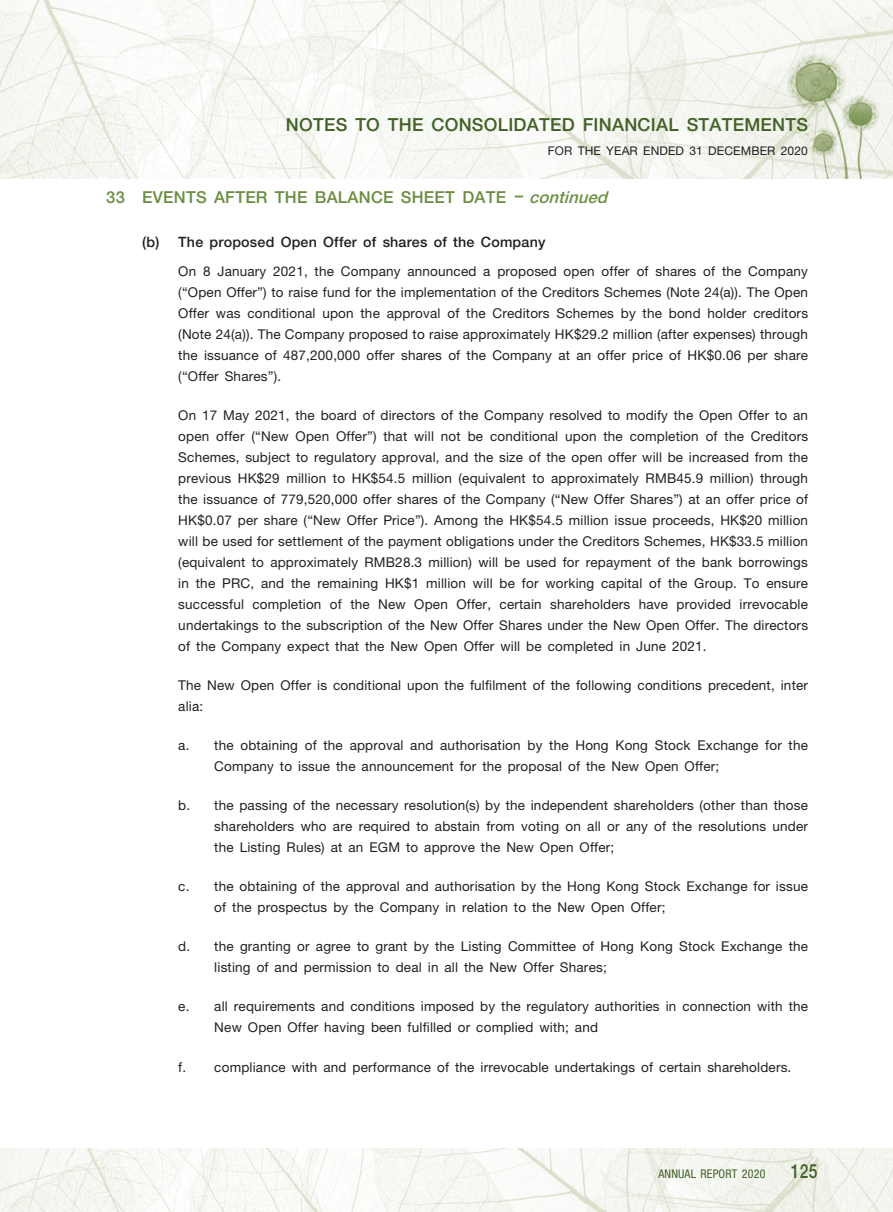
<style>
.page{position:relative;width:893px;height:1212px;background:#fff}
.page>*{position:absolute;margin:0;border:0;box-sizing:border-box;transform-origin:0 0}
.t1{font:500 19.5px "Helvetica Neue LT Std";color:#426027;scale:.8 1}
.t2{font:500 18px "Helvetica Neue LT Std";letter-spacing:.015em;color:#426027}
._03_H1{font:500 16.5px "Helvetica Neue LT Std";letter-spacing:.015em;color:#6a8e41}
._04___H2{font:500 14.25px "Helvetica Neue LT Std";letter-spacing:.015em;color:#231f20}
._13_____P4{font:13.5px/21px "Helvetica Neue LT Std";letter-spacing:.015em;color:#231f20;text-align:justify}
._09_______IN4{font:13.5px/21px "Helvetica Neue LT Std";letter-spacing:.015em;color:#231f20}
.t3{font:12px "Helvetica Neue LT Std";letter-spacing:.015em;color:#231f20}
.t4{font:condensed 12px "Helvetica Neue LT Std";letter-spacing:.01em;color:#426027}
.s1{font-style:italic}
</style>
<div class="page">
<img style="left:0;top:1148px;width:893px;height:64px">
<img style="left:0;top:0;width:893px;height:179px">
<img style="left:742px;top:7px;width:151px;height:172px">
<h2 class="t2" style="left:286px;top:114px;width:523px">NOTES TO THE CONSOLIDATED FINANCIAL STATEMENTS</h2>
<p class="t3" style="left:548px;top:144px;width:262px">FOR THE YEAR ENDED 31 DECEMBER 2020</p>
<p class="_03_H1" style="left:106px;top:187px;width:507px">33 EVENTS AFTER THE BALANCE SHEET DATE <span class="s1">– continued</span></p>
<p class="_04___H2" style="left:142px;top:233px;width:405px">(b) The proposed Open Offer of shares of the Company</p>
<p class="_13_____P4" style="left:178px;top:261px;width:631px">On 8 January 2021, the Company announced a proposed open offer of shares of the Company (“Open Offer”) to raise fund for the implementation of the Creditors Schemes (Note 24(a)). The Open Offer was conditional upon the approval of the Creditors Schemes by the bond holder creditors (Note 24(a)). The Company proposed to raise approximately HK$29.2 million (after expenses) through the issuance of 487,200,000 offer shares of the Company at an offer price of HK$0.06 per share (“Offer Shares”).</p>
<p class="_13_____P4" style="left:178px;top:405px;width:631px">On 17 May 2021, the board of directors of the Company resolved to modify the Open Offer to an open offer (“New Open Offer”) that will not be conditional upon the completion of the Creditors Schemes, subject to regulatory approval, and the size of the open offer will be increased from the previous HK$29 million to HK$54.5 million (equivalent to approximately RMB45.9 million) through the issuance of 779,520,000 offer shares of the Company (“New Offer Shares”) at an offer price of HK$0.07 per share (“New Offer Price”). Among the HK$54.5 million issue proceeds, HK$20 million will be used for settlement of the payment obligations under the Creditors Schemes, HK$33.5 million (equivalent to approximately RMB28.3 million) will be used for repayment of the bank borrowings in the PRC, and the remaining HK$1 million will be for working capital of the Group. To ensure successful completion of the New Open Offer, certain shareholders have provided irrevocable undertakings to the subscription of the New Offer Shares under the New Open Offer. The directors of the Company expect that the New Open Offer will be completed in June 2021.</p>
<p class="_13_____P4" style="left:178px;top:675px;width:631px">The New Open Offer is conditional upon the fulfilment of the following conditions precedent, inter alia:</p>
<p class="_09_______IN4" style="left:214px;top:735px;width:595px;text-indent:-36px">a. the obtaining of the approval and authorisation by the Hong Kong Stock Exchange for the<br>Company to issue the announcement for the proposal of the New Open Offer;</p>
<p class="_09_______IN4" style="left:214px;top:795px;width:595px;text-align:justify;text-indent:-36px">b. the passing of the necessary resolution(s) by the independent shareholders (other than those shareholders who are required to abstain from voting on all or any of the resolutions under the Listing Rules) at an EGM to approve the New Open Offer;</p>
<p class="_09_______IN4" style="left:214px;top:876px;width:595px;text-indent:-36px">c. the obtaining of the approval and authorisation by the Hong Kong Stock Exchange for issue of the prospectus by the Company in relation to the New Open Offer;</p>
<p class="_09_______IN4" style="left:214px;top:936px;width:595px;text-indent:-36px">d. the granting or agree to grant by the Listing Committee of Hong Kong Stock Exchange the listing of and permission to deal in all the New Offer Shares;</p>
<p class="_09_______IN4" style="left:214px;top:996px;width:595px;text-indent:-36px">e. all requirements and conditions imposed by the regulatory authorities in connection with the<br>New Open Offer having been fulfilled or complied with; and</p>
<p class="_09_______IN4" style="left:178px;top:1056px;width:615px">f. compliance with and performance of the irrevocable undertakings of certain shareholders.</p>
<p class="t4" style="left:658px;top:1167px;width:109px">ANNUAL REPORT 2020</p>
<h1 class="t1" style="left:791px;top:1159px;width:35px">125</h1>
</div>
